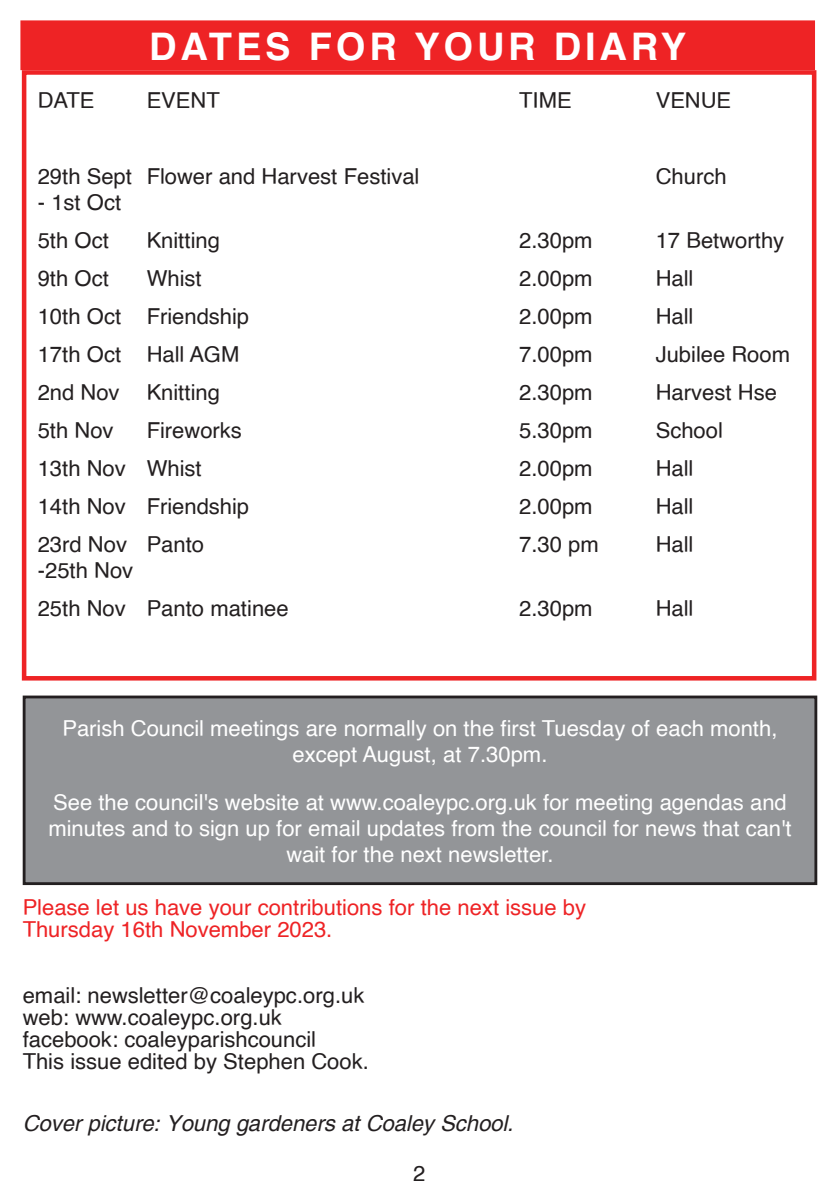
<style>
.page{position:relative;width:840px;height:1191px;background:#fff}
.page>*{position:absolute;margin:0;border:0;box-sizing:border-box;transform-origin:0 0}
.t1{font:700 38px "Helvetica";letter-spacing:.1em;color:#fff}
.t2{font:22px/22px "Helvetica";color:#231f20}
.t3{font:22px/26px "Helvetica";color:#fff;text-align:center}
.t4{font:22px/22px "Helvetica";color:#ee2325}
.t5{font:italic 22px "Helvetica";color:#231f20}
</style>
<div class="page">
<div style="left:24px;top:697px;width:791px;height:186px;background:#939598"></div>
<div style="left:23px;top:695px;width:793px;height:190px;border:3px solid #231f20"></div>
<div style="left:23px;top:23px;width:789px;height:45px;background:#ee2325"></div>
<div style="left:20px;top:20px;width:794px;height:50px;border:5px solid #ee2325"></div>
<div style="left:22px;top:70px;width:794px;height:610px;border:5px solid #ee2325"></div>
<h1 class="t1" style="left:149px;top:30px;width:538px">DATES FOR YOUR DIARY</h1>
<p class="t2" style="left:38px;top:91px;width:58px">DATE</p>
<p class="t2" style="left:147px;top:91px;width:75px">EVENT</p>
<p class="t2" style="left:519px;top:91px;width:54px">TIME</p>
<p class="t2" style="left:655px;top:91px;width:77px">VENUE</p>
<p class="t2" style="left:38px;top:167px;width:383px">29th Sept Flower and Harvest Festival</p>
<p class="t2" style="left:655px;top:167px;width:72px">Church</p>
<p class="t2" style="left:38px;top:185px;width:85px;line-height:38px">- 1st Oct<br>5th Oct</p>
<p class="t2" style="left:147px;top:231px;width:75px">Knitting</p>
<p class="t2" style="left:519px;top:231px;width:75px">2.30pm</p>
<p class="t2" style="left:655px;top:231px;width:130px">17 Betworthy</p>
<p class="t2" style="left:38px;top:269px;width:73px">9th Oct</p>
<p class="t2" style="left:147px;top:269px;width:56px">Whist</p>
<p class="t2" style="left:519px;top:269px;width:75px">2.00pm</p>
<p class="t2" style="left:655px;top:269px;width:39px">Hall</p>
<p class="t2" style="left:38px;top:307px;width:213px">10th Oct Friendship</p>
<p class="t2" style="left:519px;top:307px;width:75px">2.00pm</p>
<p class="t2" style="left:655px;top:307px;width:39px">Hall</p>
<p class="t2" style="left:38px;top:345px;width:203px">17th Oct Hall AGM</p>
<p class="t2" style="left:519px;top:345px;width:75px">7.00pm</p>
<p class="t2" style="left:655px;top:345px;width:136px">Jubilee Room</p>
<p class="t2" style="left:38px;top:383px;width:184px">2nd Nov Knitting</p>
<p class="t2" style="left:519px;top:383px;width:75px">2.30pm</p>
<p class="t2" style="left:655px;top:383px;width:123px">Harvest Hse</p>
<p class="t2" style="left:38px;top:421px;width:77px">5th Nov</p>
<p class="t2" style="left:147px;top:421px;width:97px">Fireworks</p>
<p class="t2" style="left:519px;top:421px;width:75px">5.30pm</p>
<p class="t2" style="left:655px;top:421px;width:69px">School</p>
<p class="t2" style="left:38px;top:459px;width:165px">13th Nov Whist</p>
<p class="t2" style="left:519px;top:459px;width:75px">2.00pm</p>
<p class="t2" style="left:655px;top:459px;width:39px">Hall</p>
<p class="t2" style="left:38px;top:497px;width:213px">14th Nov Friendship</p>
<p class="t2" style="left:519px;top:497px;width:75px">2.00pm</p>
<p class="t2" style="left:655px;top:497px;width:39px">Hall</p>
<p class="t2" style="left:38px;top:535px;width:168px">23rd Nov Panto</p>
<p class="t2" style="left:519px;top:535px;width:81px">7.30 pm</p>
<p class="t2" style="left:655px;top:535px;width:39px">Hall</p>
<p class="t2" style="left:38px;top:553px;width:252px;line-height:38px">-25th Nov<br>25th Nov Panto matinee</p>
<p class="t2" style="left:519px;top:599px;width:75px">2.30pm</p>
<p class="t2" style="left:655px;top:599px;width:39px">Hall</p>
<p class="t3" style="left:62px;top:716px;width:716px">Parish Council meetings are normally on the first Tuesday of each month, except August, at 7.30pm.</p>
<p class="t3" style="left:48px;top:790px;width:744px">See the council's website at www.coaleypc.org.uk for meeting agendas and minutes and to sign up for email updates from the council for news that can't wait for the next newsletter.</p>
<p class="t4" style="left:23px;top:898px;width:564px">Please let us have your contributions for the next issue by<br>Thursday 16th November 2023.</p>
<p class="t2" style="left:23px;top:985px;width:347px">email: newsletter@coaleypc.org.uk web: www.coaleypc.org.uk facebook: coaleyparishcouncil<br>This issue edited by Stephen Cook.</p>
<p class="t5" style="left:23px;top:1110px;width:492px">Cover picture: Young gardeners at Coaley School.</p>
<p class="t2" style="left:413px;top:1164px;width:14px">2</p>
</div>
